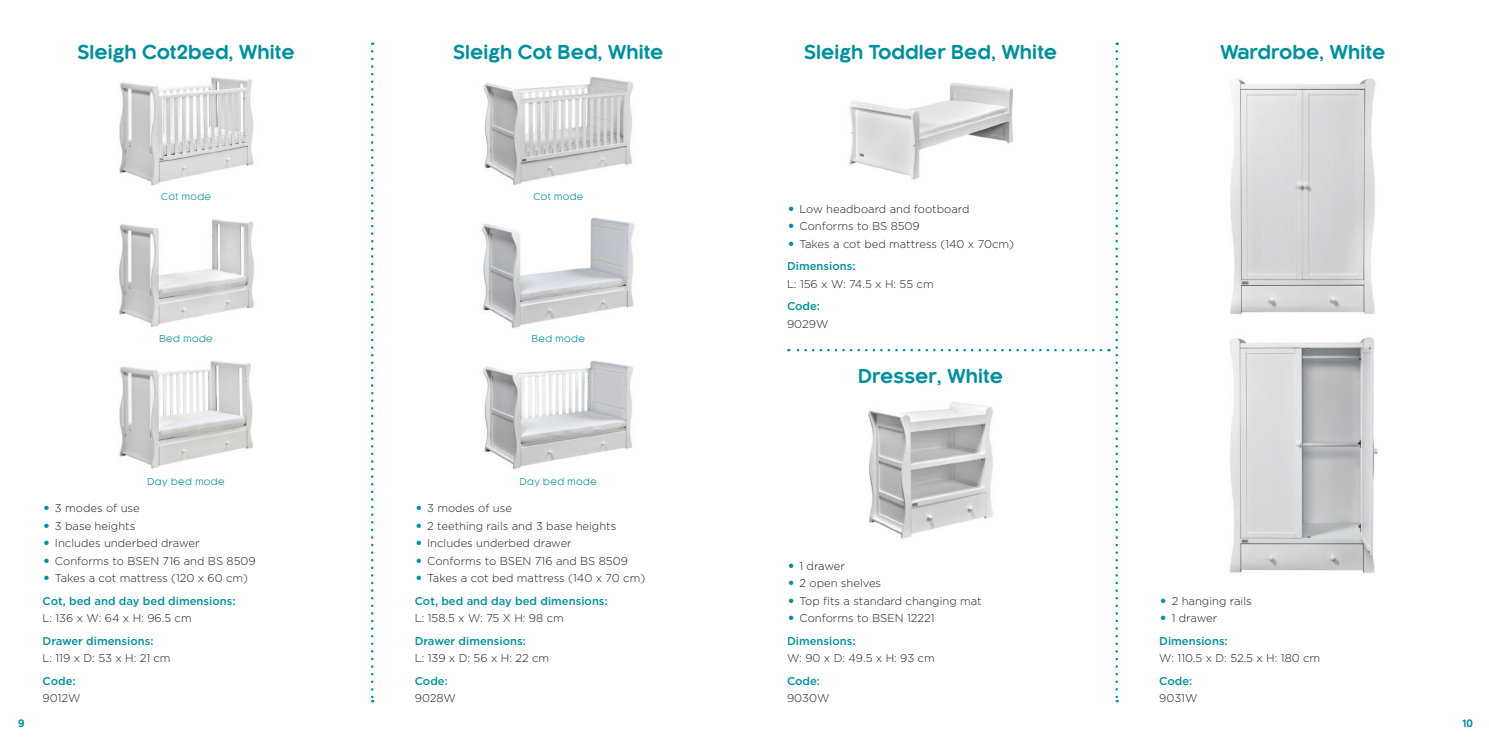
<style>
.page{position:relative;width:1489px;height:745px;background:#fff}
.page>*{position:absolute;margin:0;border:0;box-sizing:border-box;transform-origin:0 0}
.t1{font:700 18.75px "Kaleko 205 Round";letter-spacing:.005em;color:#00909d}
.t2{font:300 11.25px/22.5px "Gotham";color:#1d1d1b}
.t3{font:500 11.25px/22.5px "Gotham";color:#00909d}
.t4{font:700 10px "Kaleko 205 Round";color:#00909d}
.t5{font:9.38px "Kaleko 105 Round";letter-spacing:.05em;color:#00909d}
.s1{font-size:17.5px;color:#00909d}
.s2{font-weight:500;color:#00909d}
.s3{font-weight:300;font-size:17.5px}
.s4{font-weight:300;color:#1d1d1b}
</style>
<div class="page">
<svg style="left:371px;top:51px;width:2px;height:651px"></svg>
<img style="left:119px;top:77px;width:135px;height:109px">
<img style="left:119px;top:219px;width:135px;height:108px">
<img style="left:119px;top:360px;width:134px;height:109px">
<img style="left:483px;top:76px;width:150px;height:109px">
<img style="left:482px;top:217px;width:153px;height:112px">
<img style="left:483px;top:360px;width:150px;height:109px">
<svg style="left:1115px;top:51px;width:2px;height:651px"></svg>
<img style="left:849px;top:82px;width:164px;height:98px">
<svg style="left:788px;top:348px;width:312px;height:3px"></svg>
<img style="left:868px;top:402px;width:125px;height:137px">
<img style="left:1230px;top:78px;width:146px;height:237px">
<img style="left:1229px;top:337px;width:149px;height:239px">
<h1 class="t1" style="left:77px;top:41px;width:219px">Sleigh Cot2bed, White</h1>
<h1 class="t1" style="left:453px;top:41px;width:212px">Sleigh Cot Bed, White</h1>
<p class="t5" style="left:161px;top:191px;width:51px">Cot mode</p>
<p class="t5" style="left:533px;top:191px;width:51px">Cot mode</p>
<p class="t5" style="left:159px;top:333px;width:55px">Bed mode</p>
<p class="t5" style="left:532px;top:333px;width:55px">Bed mode</p>
<p class="t5" style="left:148px;top:475px;width:78px">Day bed mode</p>
<p class="t5" style="left:520px;top:475px;width:78px">Day bed mode</p>
<p class="t2" style="left:43px;top:496px;width:99px"><span class="s1">•</span> 3 modes of use</p>
<p class="t2" style="left:43px;top:514px;width:94px"><span class="s1">•</span> 3 base heights</p>
<p class="t2" style="left:43px;top:531px;width:158px"><span class="s1">•</span> Includes underbed drawer</p>
<p class="t2" style="left:43px;top:549px;width:215px"><span class="s1">•</span> Conforms to BSEN 716 and BS 8509</p>
<p class="t2" style="left:43px;top:566px;width:207px"><span class="s1">•</span> Takes a cot mattress (120 x 60 cm)<br><span class="s2">Cot, bed and day bed dimensions:</span></p>
<p class="t2" style="left:43px;top:606px;width:151px">L: 136 x W: 64 x H: 96.5 cm</p>
<p class="t3" style="left:43px;top:629px;width:112px">Drawer dimensions:</p>
<p class="t2" style="left:43px;top:646px;width:130px">L: 119 x D: 53 x H: 21 cm</p>
<p class="t3" style="left:43px;top:669px;width:35px">Code:</p>
<p class="t2" style="left:43px;top:686px;width:39px">9012W</p>
<p class="t2" style="left:415px;top:496px;width:99px"><span class="s1">•</span> 3 modes of use</p>
<p class="t2" style="left:415px;top:514px;width:203px"><span class="s1">•</span> 2 teething rails and 3 base heights</p>
<p class="t2" style="left:415px;top:531px;width:158px"><span class="s1">•</span> Includes underbed drawer</p>
<p class="t2" style="left:415px;top:549px;width:215px"><span class="s1">•</span> Conforms to BSEN 716 and BS 8509</p>
<p class="t2" style="left:415px;top:566px;width:232px"><span class="s1">•</span> Takes a cot bed mattress (140 x 70 cm)<br><span class="s2">Cot, bed and day bed dimensions:</span></p>
<p class="t2" style="left:415px;top:606px;width:150px">L: 158.5 x W: 75 X H: 98 cm</p>
<p class="t3" style="left:415px;top:629px;width:112px">Drawer dimensions:</p>
<p class="t2" style="left:415px;top:646px;width:136px">L: 139 x D: 56 x H: 22 cm</p>
<p class="t3" style="left:415px;top:669px;width:35px">Code:</p>
<p class="t2" style="left:415px;top:686px;width:43px">9028W</p>
<h1 class="t1" style="left:804px;top:41px;width:254px">Sleigh Toddler Bed, White</h1>
<h1 class="t1" style="left:1220px;top:41px;width:166px">Wardrobe, White</h1>
<p class="t2" style="left:787px;top:197px;width:184px"><span class="s1">•</span> Low headboard and footboard</p>
<p class="t2" style="left:787px;top:214px;width:134px"><span class="s1">•</span> Conforms to BS 8509</p>
<p class="t2" style="left:787px;top:232px;width:228px"><span class="s1">•</span> Takes a cot bed mattress (140 x 70cm)<br><span class="s2">Dimensions:</span></p>
<p class="t2" style="left:787px;top:272px;width:148px">L: 156 x W: 74.5 x H: 55 cm</p>
<p class="t3" style="left:787px;top:294px;width:35px">Code:</p>
<p class="t2" style="left:787px;top:312px;width:43px">9029W</p>
<h1 class="t1" style="left:858px;top:366px;width:146px">Dresser, White</h1>
<p class="t2" style="left:787px;top:554px;width:59px"><span class="s1">•</span> 1 drawer</p>
<p class="t2" style="left:787px;top:571px;width:96px"><span class="s1">•</span> 2 open shelves</p>
<p class="t2" style="left:787px;top:589px;width:196px"><span class="s1">•</span> Top fits a standard changing mat</p>
<p class="t2" style="left:787px;top:606px;width:149px"><span class="s1">•</span> Conforms to BSEN 12221<br><span class="s2">Dimensions:</span></p>
<p class="t2" style="left:787px;top:646px;width:149px">W: 90 x D: 49.5 x H: 93 cm</p>
<p class="t3" style="left:787px;top:669px;width:35px">Code:</p>
<p class="t2" style="left:787px;top:686px;width:44px">9030W</p>
<p class="t2" style="left:1159px;top:589px;width:94px"><span class="s1">•</span> 2 hanging rails</p>
<p class="t3" style="left:1159px;top:606px;width:70px"><span class="s3">•</span> <span class="s4">1 drawer<br></span>Dimensions:</p>
<p class="t2" style="left:1159px;top:646px;width:162px">W: 110.5 x D: 52.5 x H: 180 cm</p>
<p class="t3" style="left:1159px;top:669px;width:35px">Code:</p>
<p class="t2" style="left:1159px;top:686px;width:40px">9031W</p>
<p class="t4" style="left:18px;top:716px;width:8px">9</p>
<p class="t4" style="left:1462px;top:716px;width:12px">10</p>
</div>
